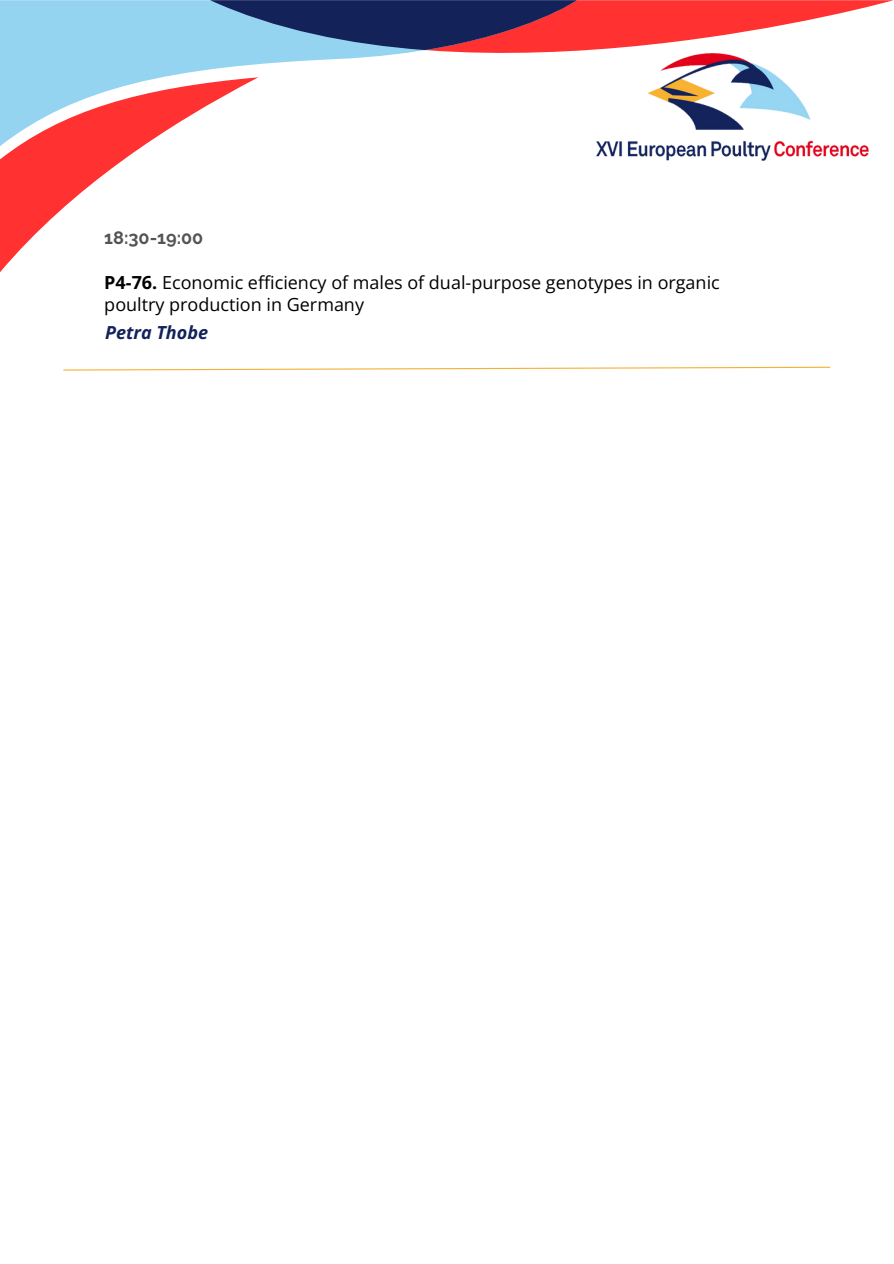
<style>
.page{position:relative;width:894px;height:1264px;background:#fff}
.page>*{position:absolute;margin:0;border:0;box-sizing:border-box;transform-origin:0 0}
.t1{font:18px/21.3px "Open Sans";color:#000}
.t2{font:700 18px "Raleway";color:#545454}
.t3{font:italic 700 18px "Open Sans";color:#13235a}
.s1{font-weight:700}
</style>
<div class="page">
<svg style="left:576px;top:0;width:317px;height:51px;fill:#ff3131"></svg>
<svg style="left:0;top:0;width:576px;height:77px;fill:#95d4f0"></svg>
<svg style="left:210px;top:0;width:366px;height:50px;background:#554c74"></svg>
<svg style="left:0;top:77px;width:258px;height:195px"></svg>
<img style="left:593px;top:46px;width:280px;height:115px">
<svg style="left:63px;top:366px;width:768px;height:5px"></svg>
<p class="t2" style="left:104px;top:227px;width:100px">18:30-19:00</p>
<p class="t1" style="left:104px;top:272px;width:617px"><span class="s1">P4-76.</span> Economic efficiency of males of dual-purpose genotypes in organic poultry production in Germany</p>
<h1 class="t3" style="left:105px;top:320px;width:104px">Petra Thobe</h1>
</div>
